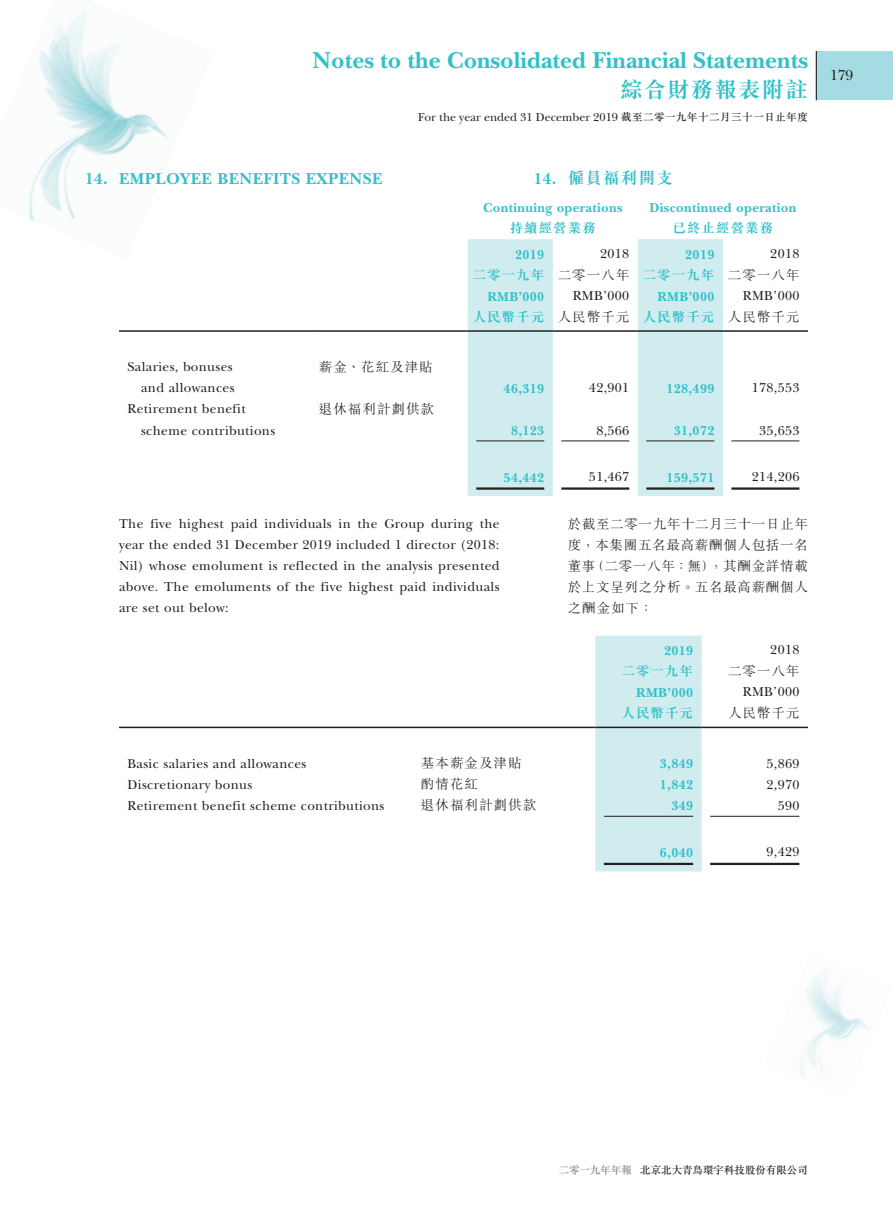
<style>
.page{position:relative;width:893px;height:1212px;background:#fff}
.page>*{position:absolute;margin:0;border:0;box-sizing:border-box;transform-origin:0 0}
.t1{font:700 24px "New Baskerville Std";color:#33c0c9}
.t2{font:700 22.5px "M Sung HK";letter-spacing:.05em;color:#33c0c9}
._01_H1{font:700 16.5px "New Baskerville Std";letter-spacing:.025em;color:#33c0c9}
._001_H1_C{font:700 16.5px "M Sung HK";letter-spacing:.075em;color:#33c0c9}
.t3{font:15px "New Baskerville Std";color:#231f20}
._50_Table_txt{font:13.5px/21px "New Baskerville Std";letter-spacing:.025em;color:#231f20;text-align:right}
._00_txt{font:13.5px/21px "New Baskerville Std";letter-spacing:.025em;color:#231f20;text-align:justify}
._50_Table_txt-2{font:700 13.5px "New Baskerville Std";letter-spacing:.025em;color:#33c0c9}
._000_txt_C{font:300 13.5px/21px "M Sung HK";letter-spacing:.055em;color:#231f20;text-align:justify}
._50_Table_txt-3{font:300 13.5px "M Sung HK";letter-spacing:.075em;color:#231f20}
._50_Table_txt-4{font:700 13.5px "M Sung HK";letter-spacing:.075em;color:#33c0c9}
.t4{font:12px "New Baskerville Std";color:#231f20}
.t5{font:500 10.5px "M Sung HK";color:#231f20}
.s1{font-family:"M Sung HK";font-weight:500;font-size:10.5px}
.s2{font-family:"New Baskerville Std"}
.s3{color:#808285}
</style>
<div class="page">
<img style="left:800px;top:978px;width:69px;height:98px">
<img style="left:28px;top:11px;width:140px;height:210px">
<div style="left:816px;top:51px;width:77px;height:49px;background:#a5dbe2"></div>
<hr style="left:816px;top:51px;width:1px;height:49px;background:#231f20">
<svg style="left:468px;top:239px;width:255px;height:257px;fill:#d0ecef"></svg>
<hr style="left:119px;top:330px;width:200px;height:2px;background:#231f20">
<hr style="left:319px;top:330px;width:149px;height:2px;background:#231f20">
<hr style="left:468px;top:330px;width:85px;height:2px;background:#231f20">
<hr style="left:553px;top:330px;width:85px;height:2px;background:#231f20">
<hr style="left:638px;top:330px;width:85px;height:2px;background:#231f20">
<hr style="left:723px;top:330px;width:85px;height:2px;background:#231f20">
<hr style="left:476px;top:440px;width:68px;height:1px;background:#231f20">
<hr style="left:561px;top:440px;width:68px;height:1px;background:#231f20">
<hr style="left:646px;top:440px;width:68px;height:1px;background:#231f20">
<hr style="left:731px;top:440px;width:68px;height:1px;background:#231f20">
<hr style="left:476px;top:487px;width:68px;height:3px;background:#231f20">
<hr style="left:561px;top:487px;width:68px;height:3px;background:#231f20">
<hr style="left:646px;top:487px;width:68px;height:3px;background:#231f20">
<hr style="left:731px;top:487px;width:68px;height:3px;background:#231f20">
<div style="left:595px;top:636px;width:107px;height:235px;background:#d0ecef"></div>
<hr style="left:119px;top:727px;width:302px;height:1px;background:#231f20">
<hr style="left:421px;top:727px;width:174px;height:1px;background:#231f20">
<hr style="left:595px;top:727px;width:107px;height:1px;background:#231f20">
<hr style="left:702px;top:727px;width:106px;height:1px;background:#231f20">
<hr style="left:604px;top:816px;width:89px;height:1px;background:#231f20">
<hr style="left:710px;top:816px;width:89px;height:1px;background:#231f20">
<hr style="left:604px;top:863px;width:89px;height:2px;background:#231f20">
<hr style="left:710px;top:863px;width:89px;height:2px;background:#231f20">
<h1 class="t1" style="left:313px;top:46px;width:497px">Notes to the Consolidated Financial Statements</h1>
<h2 class="t2" style="left:620px;top:74px;width:189px">綜合財務報表附註</h2>
<p class="t4" style="left:418px;top:110px;width:391px">For the year ended 31 December 2019 <span class="s1">截至二零一九年十二月三十一日止年度</span></p>
<p class="_01_H1" style="left:85px;top:169px;width:299px">14. EMPLOYEE BENEFITS EXPENSE</p>
<p class="_50_Table_txt" style="left:128px;top:357px;width:108px">Salaries, bonuses and allowances</p>
<p class="_50_Table_txt-3" style="left:319px;top:358px;width:115px">薪金、花紅及津貼</p>
<p class="_50_Table_txt" style="left:141px;top:399px;width:136px;text-align:left;text-indent:-14px">Retirement benefit scheme contributions</p>
<p class="_50_Table_txt-3" style="left:319px;top:400px;width:117px">退休福利計劃供款</p>
<p class="_001_H1_C" style="left:534px;top:166px;width:141px"><span class="s2">14.</span> 僱員福利開支</p>
<p class="_50_Table_txt-2" style="left:483px;top:200px;width:141px">Continuing operations</p>
<p class="_50_Table_txt-2" style="left:649px;top:200px;width:148px">Discontinued operation</p>
<p class="_50_Table_txt-4" style="left:510px;top:219px;width:88px">持續經營業務</p>
<p class="_50_Table_txt-4" style="left:673px;top:219px;width:102px">已終止經營業務</p>
<p class="_50_Table_txt-2" style="left:515px;top:246px;width:31px">2019</p>
<p class="_50_Table_txt" style="left:600px;top:243px;width:31px">2018</p>
<p class="_50_Table_txt-2" style="left:685px;top:246px;width:31px">2019</p>
<p class="_50_Table_txt" style="left:770px;top:243px;width:31px">2018</p>
<p class="_50_Table_txt-4" style="left:473px;top:265px;width:73px">二零一九年</p>
<p class="_50_Table_txt-3" style="left:558px;top:265px;width:73px">二零一八年</p>
<p class="_50_Table_txt-4" style="left:643px;top:265px;width:73px">二零一九年</p>
<p class="_50_Table_txt-3" style="left:728px;top:265px;width:73px">二零一八年</p>
<p class="_50_Table_txt-2" style="left:487px;top:288px;width:58px">RMB’000</p>
<p class="_50_Table_txt" style="left:573px;top:285px;width:58px">RMB’000</p>
<p class="_50_Table_txt-2" style="left:657px;top:288px;width:58px">RMB’000</p>
<p class="_50_Table_txt" style="left:743px;top:285px;width:58px">RMB’000</p>
<p class="_50_Table_txt-4" style="left:473px;top:307px;width:73px">人民幣千元</p>
<p class="_50_Table_txt-3" style="left:558px;top:307px;width:73px">人民幣千元</p>
<p class="_50_Table_txt-4" style="left:643px;top:307px;width:73px">人民幣千元</p>
<p class="_50_Table_txt-3" style="left:728px;top:307px;width:73px">人民幣千元</p>
<p class="_50_Table_txt-2" style="left:504px;top:381px;width:42px">46,319</p>
<p class="_50_Table_txt" style="left:589px;top:378px;width:42px">42,901</p>
<p class="_50_Table_txt-2" style="left:666px;top:381px;width:50px">128,499</p>
<p class="_50_Table_txt" style="left:752px;top:378px;width:49px">178,553</p>
<p class="_50_Table_txt-2" style="left:511px;top:423px;width:35px">8,123</p>
<p class="_50_Table_txt" style="left:596px;top:420px;width:34px">8,566</p>
<p class="_50_Table_txt-2" style="left:674px;top:423px;width:42px">31,072</p>
<p class="_50_Table_txt" style="left:759px;top:420px;width:42px">35,653</p>
<p class="_50_Table_txt-2" style="left:504px;top:469px;width:42px">54,442</p>
<p class="_50_Table_txt" style="left:589px;top:466px;width:42px">51,467</p>
<p class="_50_Table_txt-2" style="left:666px;top:469px;width:50px">159,571</p>
<p class="_50_Table_txt" style="left:752px;top:466px;width:49px">214,206</p>
<p class="_00_txt" style="left:119px;top:513px;width:382px">The five highest paid individuals in the Group during the year the ended 31 December 2019 included 1 director (2018:<br>Nil) whose emolument is reflected in the analysis presented above. The emoluments of the five highest paid individuals are set out below:</p>
<p class="_000_txt_C" style="left:568px;top:513px;width:242px">於截至二零一九年十二月三十一日止年度，本集團五名最高薪酬個人包括一名董事（二零一八年：無），其酬金詳情載於上文呈列之分析。五名最高薪酬個人之酬金如下：</p>
<p class="_50_Table_txt-2" style="left:664px;top:643px;width:31px">2019</p>
<p class="_50_Table_txt" style="left:770px;top:639px;width:31px">2018</p>
<p class="_50_Table_txt-4" style="left:621px;top:661px;width:73px">二零一九年</p>
<p class="_50_Table_txt-3" style="left:728px;top:661px;width:73px">二零一八年</p>
<p class="_50_Table_txt-2" style="left:636px;top:685px;width:58px">RMB’000</p>
<p class="_50_Table_txt" style="left:743px;top:681px;width:58px">RMB’000</p>
<p class="_50_Table_txt-4" style="left:621px;top:703px;width:73px">人民幣千元</p>
<p class="_50_Table_txt-3" style="left:728px;top:703px;width:73px">人民幣千元</p>
<p class="_50_Table_txt" style="left:128px;top:753px;width:180px">Basic salaries and allowances</p>
<p class="_50_Table_txt-3" style="left:421px;top:754px;width:102px">基本薪金及津貼</p>
<p class="_50_Table_txt-2" style="left:660px;top:756px;width:35px">3,849</p>
<p class="_50_Table_txt" style="left:766px;top:753px;width:34px">5,869</p>
<p class="_50_Table_txt" style="left:128px;top:774px;width:126px">Discretionary bonus</p>
<p class="_50_Table_txt-3" style="left:421px;top:775px;width:59px">酌情花紅</p>
<p class="_50_Table_txt-2" style="left:660px;top:777px;width:35px">1,842</p>
<p class="_50_Table_txt" style="left:766px;top:774px;width:34px">2,970</p>
<p class="_50_Table_txt" style="left:128px;top:795px;width:258px">Retirement benefit scheme contributions</p>
<p class="_50_Table_txt-3" style="left:421px;top:796px;width:117px">退休福利計劃供款</p>
<p class="_50_Table_txt-2" style="left:671px;top:798px;width:23px">349</p>
<p class="_50_Table_txt" style="left:778px;top:795px;width:23px">590</p>
<p class="_50_Table_txt-2" style="left:660px;top:845px;width:35px">6,040</p>
<p class="_50_Table_txt" style="left:766px;top:841px;width:34px">9,429</p>
<p class="t3" style="left:830px;top:67px;width:25px">179</p>
<p class="t5" style="left:559px;top:1163px;width:251px"><span class="s3">二零一九年年報</span> 北京北大青鳥環宇科技股份有限公司</p>
</div>
